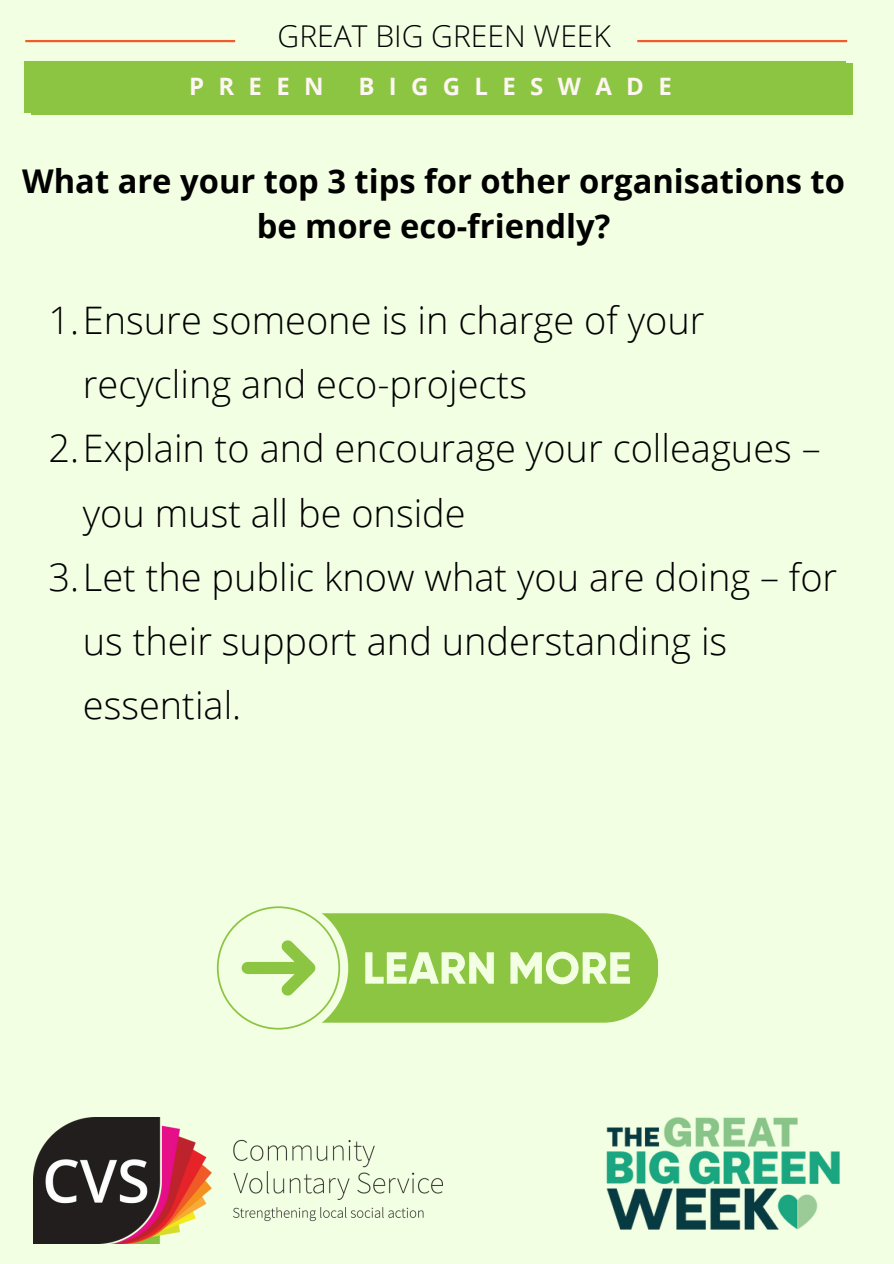
<style>
.page{position:relative;width:894px;height:1264px;background:#fff}
.page>*{position:absolute;margin:0;border:0;box-sizing:border-box;transform-origin:0 0}
.t1{font:300 37.95px/64.2px "Open Sans";color:#000}
.t2{font:700 32.7px/45px "Open Sans";color:#000;text-align:center}
.t3{font:300 30px "Open Sans";color:#000}
.t4{font:700 24px "Open Sans";letter-spacing:.595em;color:#fdf6f2}
</style>
<div class="page">
<div style="left:0;top:0;width:893px;height:1263px;background:#f3ffe3"></div>
<hr style="left:25px;top:40px;width:210px;height:2px;background:#f05d2a">
<hr style="left:637px;top:40px;width:209px;height:2px;background:#f05d2a">
<div style="left:31px;top:64px;width:821px;height:51px;background:#8cc542"></div>
<img style="left:33px;top:1117px;width:409px;height:126px">
<img style="left:606px;top:1117px;width:233px;height:112px">
<svg style="left:216px;top:906px;width:441px;height:124px"></svg>
<div style="left:24px;top:61px;width:821px;height:51px;background:#8cc542"></div>
<p class="t3" style="left:277px;top:15px;width:335px">GREAT BIG GREEN WEEK</p>
<p class="t4" style="left:313px;top:69px;width:197px">PENROSE</p>
<p class="t4" style="left:543px;top:69px;width:140px">ROOTS</p>
<p class="t4" style="left:189px;top:69px;width:136px">PREEN</p>
<p class="t4" style="left:358px;top:69px;width:315px">BIGGLESWADE</p>
<p class="t2" style="left:22px;top:157px;width:824px">What are your top 3 tips for other organisations to be more eco-friendly?</p>
<p class="t1" style="left:83px;top:287px;width:623px;text-indent:-34px">1.Ensure someone is in charge of your recycling and eco-projects</p>
<h3 class="t1" style="left:83px;top:415px;width:739px;text-indent:-34px">2.Explain to and encourage your colleagues – you must all be onside</h3>
<p class="t1" style="left:83px;top:544px;width:755px;text-indent:-34px">3.Let the public know what you are doing – for us their support and understanding is essential.</p>
</div>
